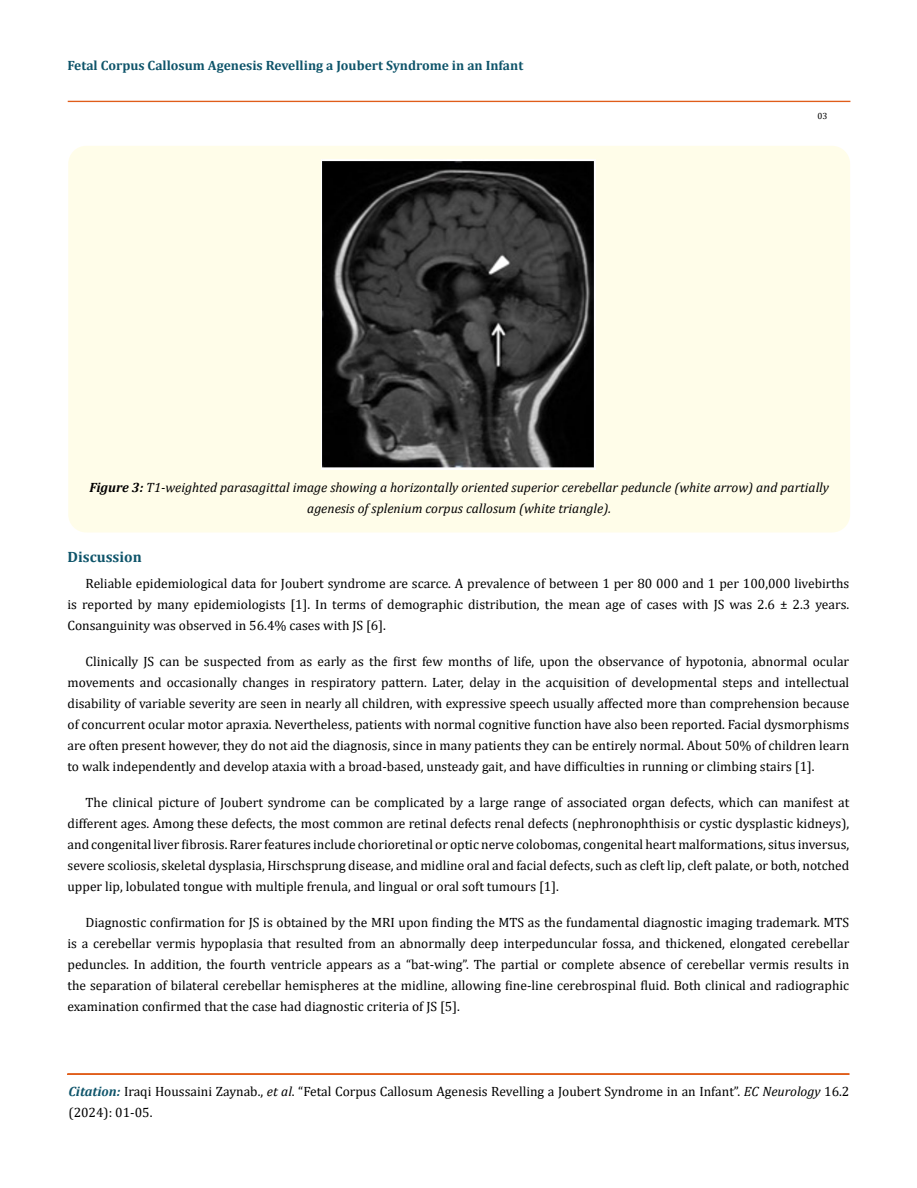
<style>
.page{position:relative;width:917px;height:1188px;background:#fff}
.page>*{position:absolute;margin:0;border:0;box-sizing:border-box;transform-origin:0 0}
.t1{font:700 15px "Cambria";color:#0e546a}
.t2{font:13.5px/21px "Cambria";color:#000;text-align:justify}
.t3{font:italic 13.5px/21px "Cambria";color:#000;text-align:center}
.t4{font:700 13.5px "Cambria";color:#0e546a}
.t5{font:9px "Cambria";color:#000}
.s1{font-weight:700}
.s2{font-weight:700;font-style:italic;color:#0e546a}
.s3{font-style:italic}
</style>
<div class="page">
<div style="left:68px;top:101px;width:782px;height:1px;border:1px solid #e05d1a"></div>
<div style="left:67px;top:1074px;width:782px;height:1px;border:1px solid #e05d1a"></div>
<div style="left:68px;top:146px;width:782px;height:386px;background:#fffde9;border-radius:18px"></div>
<img style="left:321px;top:159px;width:274px;height:310px">
<p class="t4" style="left:68px;top:56px;width:457px">Fetal Corpus Callosum Agenesis Revelling a Joubert Syndrome in an Infant</p>
<p class="t5" style="left:817px;top:110px;width:11px">03</p>
<p class="t3" style="left:89px;top:476px;width:741px"><span class="s1">Figure 3:</span> T1-weighted parasagittal image showing a horizontally oriented superior cerebellar peduncle (white arrow) and partially agenesis of splenium corpus callosum (white triangle).</p>
<p class="t1" style="left:68px;top:546px;width:76px">Discussion</p>
<p class="t2" style="left:68px;top:573px;width:783px;text-indent:18px">Reliable epidemiological data for Joubert syndrome are scarce. A prevalence of between 1 per 80 000 and 1 per 100,000 livebirths is reported by many epidemiologists [1]. In terms of demographic distribution, the mean age of cases with JS was 2.6 ± 2.3 years.<br>Consanguinity was observed in 56.4% cases with JS [6].</p>
<p class="t2" style="left:68px;top:651px;width:783px;text-indent:18px">Clinically JS can be suspected from as early as the first few months of life, upon the observance of hypotonia, abnormal ocular movements and occasionally changes in respiratory pattern. Later, delay in the acquisition of developmental steps and intellectual disability of variable severity are seen in nearly all children, with expressive speech usually affected more than comprehension because of concurrent ocular motor apraxia. Nevertheless, patients with normal cognitive function have also been reported. Facial dysmorphisms are often present however, they do not aid the diagnosis, since in many patients they can be entirely normal. About 50% of children learn to walk independently and develop ataxia with a broad-based, unsteady gait, and have difficulties in running or climbing stairs [1].</p>
<p class="t2" style="left:68px;top:792px;width:783px;text-indent:18px">The clinical picture of Joubert syndrome can be complicated by a large range of associated organ defects, which can manifest at different ages. Among these defects, the most common are retinal defects renal defects (nephronophthisis or cystic dysplastic kidneys), and congenital liver fibrosis. Rarer features include chorioretinal or optic nerve colobomas, congenital heart malformations, situs inversus, severe scoliosis, skeletal dysplasia, Hirschsprung disease, and midline oral and facial defects, such as cleft lip, cleft palate, or both, notched upper lip, lobulated tongue with multiple frenula, and lingual or oral soft tumours [1].</p>
<p class="t2" style="left:68px;top:912px;width:783px;text-indent:18px">Diagnostic confirmation for JS is obtained by the MRI upon finding the MTS as the fundamental diagnostic imaging trademark. MTS is a cerebellar vermis hypoplasia that resulted from an abnormally deep interpeduncular fossa, and thickened, elongated cerebellar peduncles. In addition, the fourth ventricle appears as a “bat-wing”. The partial or complete absence of cerebellar vermis results in the separation of bilateral cerebellar hemispheres at the midline, allowing fine-line cerebrospinal fluid. Both clinical and radiographic examination confirmed that the case had diagnostic criteria of JS [5].</p>
<p class="t2" style="left:68px;top:1081px;width:782px"><span class="s2">Citation:</span> Iraqi Houssaini Zaynab., <span class="s3">et al</span>. “Fetal Corpus Callosum Agenesis Revelling a Joubert Syndrome in an Infant”. <span class="s3">EC Neurology</span> 16.2 (2024): 01-05.</p>
</div>
